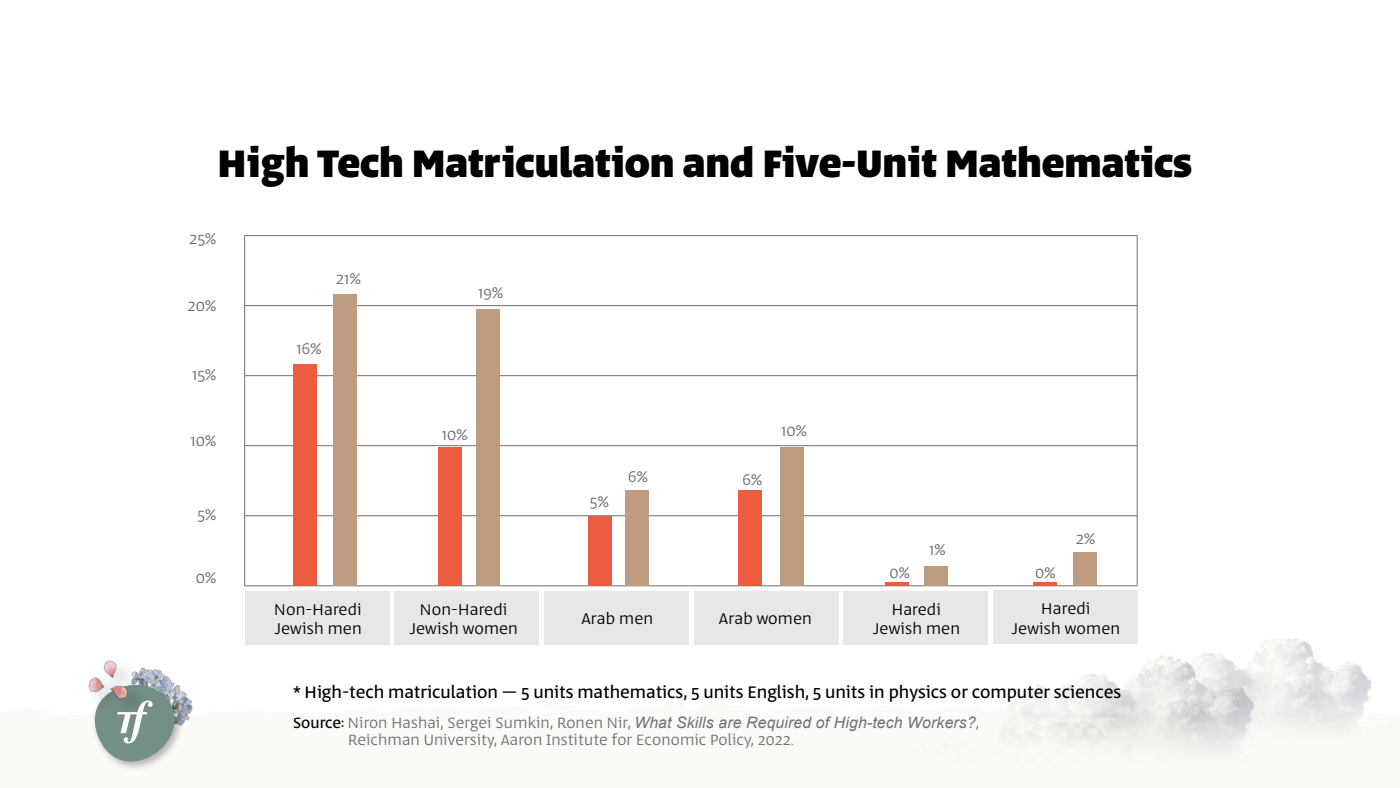
<style>
.page{position:relative;width:1400px;height:788px;background:#fff}
.page>*{position:absolute;margin:0;border:0;box-sizing:border-box;transform-origin:0 0}
.t1{font:900 43.4px "Abraham";color:#000}
.t2{font:18.9px "Abraham";color:#000}
.t3{font:300 17.5px/19.2px "Abraham";letter-spacing:.01em;color:#000}
.t4{font:300 17.5px "Abraham";letter-spacing:.01em;color:#707070}
.t5{font:300 16.76px "Abraham";letter-spacing:.01em;color:#707070}
.t6{font:italic 15.75px "Arial";letter-spacing:.01em;color:#707070}
.s1{font-family:"Abraham";font-style:normal;font-size:16.8px;color:#000}
.s2{font-family:"Abraham";font-weight:300;font-style:normal;font-size:16.76px}
.s3{font-family:"Abraham";font-weight:300;font-style:normal}
</style>
<div class="page">
<img style="left:913px;top:639px;width:458px;height:123px">
<img style="left:152px;top:668px;width:41px;height:53px">
<div style="left:91px;top:681px;width:94px;height:91px;background:#000;opacity:.3"></div>
<svg style="left:91px;top:679px;width:89px;height:88px"></svg>
<img style="left:88px;top:660px;width:64px;height:65px">
<div style="left:245px;top:590px;width:145px;height:54px;background:#e6e7e9"></div>
<div style="left:394px;top:590px;width:145px;height:54px;background:#e6e7e9"></div>
<div style="left:544px;top:590px;width:145px;height:54px;background:#e6e7e9"></div>
<div style="left:694px;top:590px;width:144px;height:54px;background:#e6e7e9"></div>
<div style="left:843px;top:590px;width:145px;height:54px;background:#e6e7e9"></div>
<div style="left:993px;top:590px;width:145px;height:54px;background:#e6e7e9"></div>
<hr style="left:245px;top:305px;width:892px;height:1px;background:#707070">
<hr style="left:245px;top:375px;width:892px;height:1px;background:#707070">
<hr style="left:245px;top:445px;width:892px;height:1px;background:#707070">
<hr style="left:245px;top:515px;width:892px;height:1px;background:#707070">
<hr style="left:245px;top:235px;width:892px;height:1px;background:#707070">
<hr style="left:1137px;top:235px;width:1px;height:70px;background:#707070">
<hr style="left:245px;top:235px;width:1px;height:70px;background:#707070">
<hr style="left:1137px;top:305px;width:1px;height:70px;background:#707070">
<hr style="left:245px;top:305px;width:1px;height:70px;background:#707070">
<hr style="left:1137px;top:375px;width:1px;height:70px;background:#707070">
<hr style="left:245px;top:375px;width:1px;height:70px;background:#707070">
<hr style="left:1137px;top:445px;width:1px;height:70px;background:#707070">
<hr style="left:245px;top:445px;width:1px;height:70px;background:#707070">
<hr style="left:1137px;top:515px;width:1px;height:70px;background:#707070">
<hr style="left:245px;top:515px;width:1px;height:70px;background:#707070">
<hr style="left:245px;top:585px;width:892px;height:1px;background:#707070">
<div style="left:293px;top:364px;width:24px;height:222px;background:#eb5c40"></div>
<div style="left:438px;top:447px;width:23px;height:139px;background:#eb5c40"></div>
<div style="left:588px;top:516px;width:23px;height:70px;background:#eb5c40"></div>
<div style="left:739px;top:490px;width:23px;height:96px;background:#eb5c40"></div>
<hr style="left:885px;top:582px;width:24px;height:4px;background:#eb5c40">
<hr style="left:1033px;top:582px;width:24px;height:4px;background:#eb5c40">
<div style="left:333px;top:294px;width:23px;height:292px;background:#bf9c80"></div>
<div style="left:477px;top:310px;width:23px;height:276px;background:#bf9c80"></div>
<div style="left:625px;top:490px;width:24px;height:96px;background:#bf9c80"></div>
<div style="left:780px;top:447px;width:24px;height:139px;background:#bf9c80"></div>
<div style="left:924px;top:566px;width:24px;height:20px;background:#bf9c80"></div>
<div style="left:1073px;top:552px;width:24px;height:33px;background:#bf9c80"></div>
<p class="t1" style="left:217px;top:136px;width:977px">High Tech Matriculation and Five-Unit Mathematics</p>
<p class="t4" style="left:189px;top:226px;width:29px">25%</p>
<p class="t4" style="left:188px;top:293px;width:30px">20%</p>
<p class="t4" style="left:192px;top:363px;width:26px">15%</p>
<p class="t4" style="left:191px;top:428px;width:27px">10%</p>
<p class="t4" style="left:197px;top:502px;width:20px">5%</p>
<p class="t4" style="left:196px;top:565px;width:22px">0%</p>
<p class="t4" style="left:336px;top:267px;width:26px">21%</p>
<p class="t4" style="left:296px;top:336px;width:26px">16%</p>
<p class="t4" style="left:478px;top:281px;width:26px">19%</p>
<p class="t4" style="left:442px;top:422px;width:27px">10%</p>
<p class="t4" style="left:590px;top:489px;width:20px">5%</p>
<p class="t4" style="left:628px;top:464px;width:21px">6%</p>
<p class="t4" style="left:742px;top:467px;width:21px">6%</p>
<p class="t4" style="left:781px;top:419px;width:27px">10%</p>
<p class="t4" style="left:889px;top:560px;width:22px">0%</p>
<p class="t4" style="left:929px;top:537px;width:18px">1%</p>
<p class="t3" style="left:274px;top:600px;width:89px">Non-Haredi<br>Jewish men</p>
<p class="t3" style="left:420px;top:600px;width:89px">Non-Haredi</p>
<p class="t3" style="left:892px;top:600px;width:51px">Haredi</p>
<p class="t3" style="left:582px;top:609px;width:73px">Arab men</p>
<p class="t3" style="left:719px;top:609px;width:94px">Arab women</p>
<p class="t3" style="left:409px;top:619px;width:110px">Jewish women</p>
<p class="t3" style="left:873px;top:619px;width:89px">Jewish men</p>
<p class="t4" style="left:1035px;top:560px;width:22px">0%</p>
<p class="t4" style="left:1076px;top:526px;width:21px">2%</p>
<p class="t3" style="left:1041px;top:599px;width:51px">Haredi</p>
<p class="t3" style="left:1012px;top:619px;width:110px">Jewish women</p>
<p class="t2" style="left:293px;top:678px;width:830px">* High-tech matriculation – 5 units mathematics 5, units English 5, units in physics or computer sciences</p>
<p class="t6" style="left:293px;top:712px;width:688px"><span class="s1">Source:</span> <span class="s2">Niron Hashai, Sergei Sumkin, Ronen Nir,</span> What Skills are Required of High-tech Workers <span class="s3">,</span>?</p>
<p class="t5" style="left:348px;top:728px;width:447px">Reichman University, Aaron Institute for Economic Policy, 2022.</p>
</div>
